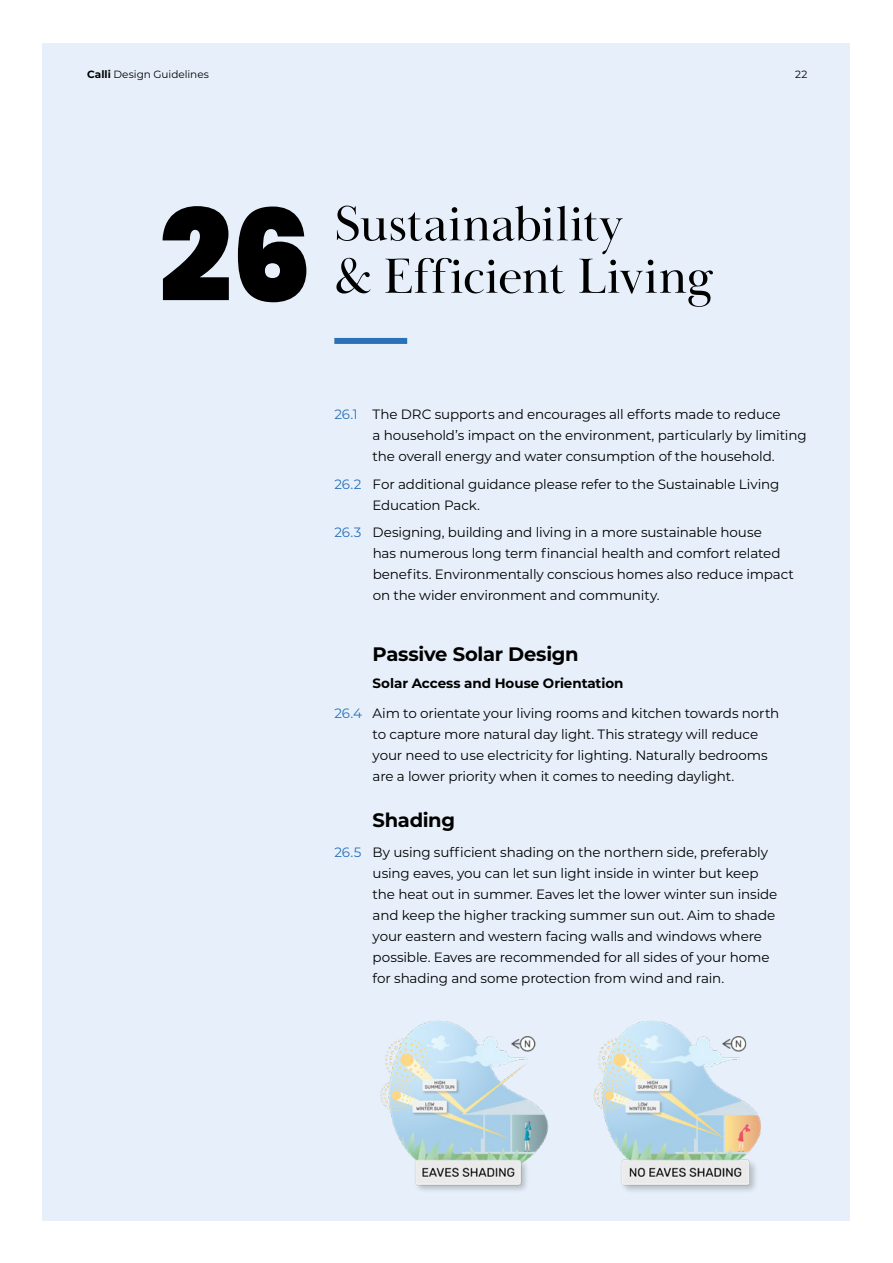
<style>
.page{position:relative;width:893px;height:1263px;background:#fff}
.page>*{position:absolute;margin:0;border:0;box-sizing:border-box;transform-origin:0 0}
.t1{font:900 127.5px "Poppins";color:#000}
.t2{font:51px/52.5px "Baskerville Display PT";color:#000}
.t3{font:700 19.5px "Montserrat";letter-spacing:-.015em;color:#000}
.t4{font:13.5px/21px "Montserrat";letter-spacing:-.01em;color:#000}
.t5{font:10.5px "Montserrat";color:#000}
.s1{font-weight:700}
.s2{color:#2b71b8}
</style>
<div class="page">
<div style="left:43px;top:43px;width:807px;height:1177px;background:#e7f0fa"></div>
<div style="left:334px;top:338px;width:73px;height:6px;background:#2b71b8"></div>
<img style="left:380px;top:1021px;width:381px;height:170px">
<p class="t5" style="left:87px;top:68px;width:123px"><span class="s1">Calli</span> Design Guidelines</p>
<p class="t5" style="left:795px;top:68px;width:14px">22</p>
<h1 class="t1" style="left:159px;top:183px;width:154px">26</h1>
<h2 class="t2" style="left:334px;top:199px;width:381px">Sustainability<br>&amp; Efficient Living</h2>
<p class="t4" style="left:373px;top:404px;width:435px;text-indent:-38px"><span class="s2">26.1</span> The DRC supports and encourages all efforts made to reduce<br>a household’s impact on the environment, particularly by limiting the overall energy and water consumption of the household.</p>
<p class="t4" style="left:373px;top:473px;width:408px;text-indent:-38px"><span class="s2">26.2</span> For additional guidance please refer to the Sustainable Living<br>Education Pack.</p>
<p class="t4" style="left:373px;top:521px;width:423px;text-indent:-38px"><span class="s2">26.3</span> Designing, building and living in a more sustainable house<br>has numerous long term financial health and comfort related benefits. Environmentally conscious homes also reduce impact on the wider environment and community.</p>
<h3 class="t3" style="left:373px;top:640px;width:208px">Passive Solar Design</h3>
<p class="t4" style="left:334px;top:668px;width:447px;line-height:29.5px;text-indent:38px"><span class="s1">Solar Access and House Orientation<br></span><span class="s2">26.4</span> Aim to orientate your living rooms and kitchen towards north</p>
<p class="t4" style="left:373px;top:723px;width:396px">to capture more natural day light. This strategy will reduce your need to use electricity for lighting. Naturally bedrooms are a lower priority when it comes to needing daylight.</p>
<h3 class="t3" style="left:373px;top:806px;width:84px">Shading</h3>
<p class="t4" style="left:373px;top:841px;width:406px;text-indent:-38px"><span class="s2">26.5</span> By using sufficient shading on the northern side, preferably using eaves, you can let sun light inside in winter but keep the heat out in summer. Eaves let the lower winter sun inside and keep the higher tracking summer sun out. Aim to shade your eastern and western facing walls and windows where possible. Eaves are recommended for all sides of your home for shading and some protection from wind and rain.</p>
</div>
